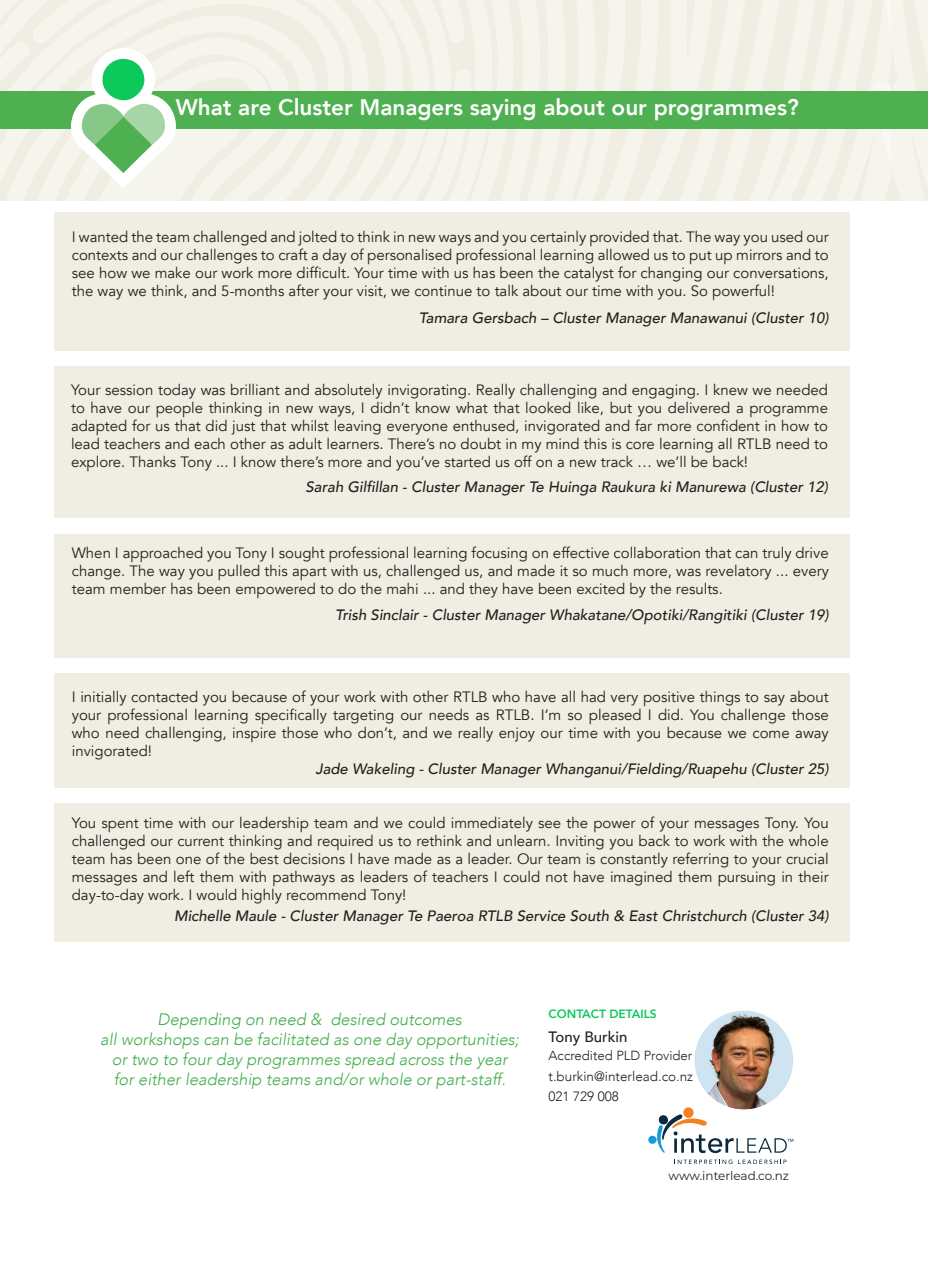
<style>
.page{position:relative;width:928px;height:1263px;background:#fff}
.page>*{position:absolute;margin:0;border:0;box-sizing:border-box;transform-origin:0 0}
.t1{font:800 22.5px "Avenir";color:#fff}
.t2{font:italic 300 16.5px/19.8px "Avenir";color:#40ae49;text-align:center}
.t3{font:15px/18px "Avenir";color:#231f20;text-align:justify}
.t4{font:italic 500 15px "Avenir";color:#231f20}
.t5{font:500 15px "Avenir";color:#231f20}
.t6{font:300 13.5px/19.5px "Avenir";color:#231f20}
.t7{font:300 13.2px "Avenir";color:#231f20}
.t8{font:12px "Montserrat";letter-spacing:-.005em;color:#231f20}
.t9{font:800 12px "Avenir";color:#0dc95c}
</style>
<div class="page">
<svg style="left:566px;top:0;width:36px;height:201px;background:#f2f1e8"></svg>
<div style="left:602px;top:0;width:65px;height:201px;background:#f3f2e9"></div>
<svg style="left:667px;top:0;width:261px;height:447px"></svg>
<div style="left:881px;top:201px;width:47px;height:442px;background:#fff"></div>
<div style="left:0;top:91px;width:928px;height:38px;background:#4fb052"></div>
<div style="left:55px;top:213px;width:795px;height:138px;background:#f0eee2"></div>
<div style="left:54px;top:367px;width:795px;height:151px;background:#f0eee2"></div>
<div style="left:55px;top:534px;width:795px;height:124px;background:#f0eee2"></div>
<div style="left:55px;top:673px;width:795px;height:114px;background:#f0eee2"></div>
<div style="left:683px;top:1107px;width:11px;height:11px;background:#f58220;border-radius:50%"></div>
<div style="left:648px;top:1135px;width:9px;height:9px;background:#1a99d6;border-radius:50%"></div>
<svg style="left:677px;top:1159px;width:55px;height:5px"></svg>
<svg style="left:738px;top:1159px;width:48px;height:5px"></svg>
<svg style="left:653px;top:1114px;width:140px;height:39px"></svg>
<img style="left:694px;top:1011px;width:99px;height:98px;border-radius:49px">
<svg style="left:0;top:0;width:566px;height:367px"></svg>
<div style="left:55px;top:803px;width:795px;height:139px;background:#f0eee2"></div>
<h1 class="t1" style="left:176px;top:90px;width:624px">What are Cluster Managers saying about our programmes?</h1>
<p class="t3" style="left:72px;top:228px;width:758px">I wanted the team challenged and jolted to think in new ways and you certainly provided that. The way you used our contexts and our challenges to craft a day of personalised professional learning allowed us to put up mirrors and to see how we make our work more difficult. Your time with us has been the catalyst for changing our conversations, the way we think, and 5-months after your visit, we continue to talk about our time with you. So powerful!</p>
<p class="t4" style="left:419px;top:309px;width:411px">Tamara Gersbach – Cluster Manager Manawanui (Cluster 10)</p>
<p class="t3" style="left:71px;top:381px;width:758px">Your session today was brilliant and absolutely invigorating. Really challenging and engaging. I knew we needed to have our people thinking in new ways, I didn’t know what that looked like, but you delivered a programme adapted for us that did just that whilst leaving everyone enthused, invigorated and far more confident in how to lead teachers and each other as adult learners. There’s no doubt in my mind this is core learning all RTLB need to explore. Thanks Tony ... I know there’s more and you’ve started us off on a new track … we’ll be back!</p>
<p class="t4" style="left:306px;top:478px;width:524px">Sarah Gilfillan - Cluster Manager Te Huinga Raukura ki Manurewa (Cluster 12)</p>
<p class="t3" style="left:72px;top:544px;width:758px">When I approached you Tony I sought professional learning focusing on effective collaboration that can truly drive change. The way you pulled this apart with us, challenged us, and made it so much more, was revelatory ... every team member has been empowered to do the mahi ... and they have been excited by the results.</p>
<p class="t4" style="left:335px;top:605px;width:495px">Trish Sinclair - Cluster Manager Whakatane/Opotiki/Rangitiki (Cluster 19)</p>
<p class="t3" style="left:72px;top:688px;width:758px">I initially contacted you because of your work with other RTLB who have all had very positive things to say about your professional learning specifically targeting our needs as RTLB. I’m so pleased I did. You challenge those who need challenging, inspire those who don’t, and we really enjoy our time with you because we come away invigorated!</p>
<p class="t4" style="left:315px;top:759px;width:515px">Jade Wakeling - Cluster Manager Whanganui/Fielding/Ruapehu (Cluster 25)</p>
<p class="t3" style="left:72px;top:814px;width:758px">You spent time with our leadership team and we could immediately see the power of your messages Tony. You challenged our current thinking and required us to rethink and unlearn. Inviting you back to work with the whole team has been one of the best decisions I have made as a leader. Our team is constantly referring to your crucial messages and left them with pathways as leaders of teachers I could not have imagined them pursuing in their day-to-day work. I would highly recommend Tony!</p>
<p class="t4" style="left:174px;top:907px;width:656px">Michelle Maule - Cluster Manager Te Paeroa RTLB Service South &amp; East Christchurch (Cluster 34)</p>
<p class="t2" style="left:100px;top:1010px;width:420px">Depending on need &amp; desired outcomes<br>all workshops can be facilitated as one day opportunities; or two to four day programmes spread across the year for either leadership teams and/or whole or part-staff.</p>
<p class="t9" style="left:549px;top:1004px;width:110px">CONTACT DETAILS</p>
<p class="t5" style="left:549px;top:1024px;width:80px">Tony Burkin</p>
<p class="t7" style="left:549px;top:1048px;width:145px">Accredited PLD Provider</p>
<p class="t6" style="left:549px;top:1067px;width:146px">t.burkin@interlead.co.nz<br>021 729 008</p>
<p class="t8" style="left:669px;top:1168px;width:122px">www.interlead.co.nz</p>
</div>
